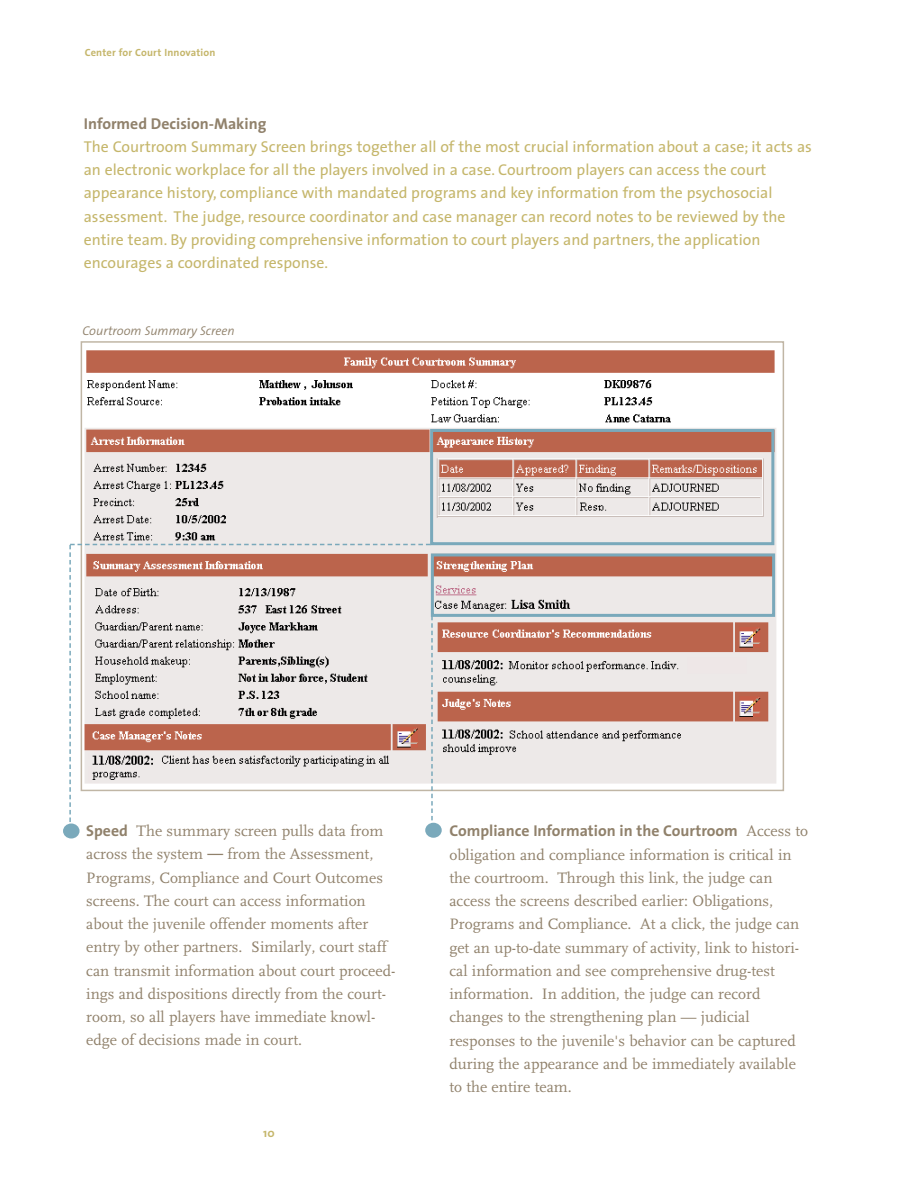
<style>
.page{position:relative;width:918px;height:1188px;background:#fff}
.page>*{position:absolute;margin:0;border:0;box-sizing:border-box;transform-origin:0 0}
.t1{font:15.75px/23.2px "FF Scala";color:#90816b}
.t2{font:15.75px/23.2px "The Sans";color:#c5b66b}
.t3{font:700 15.75px "The Sans";color:#90816b}
.t4{font:italic 300 12.75px "The Sans";color:#90816b}
.t5{font:700 12px "The Sans";color:#c5b66b}
.t6{font:700 10.5px "The Sans";letter-spacing:.02em;color:#c5b66b}
.s1{font-family:"The Sans";font-weight:700}
.s2{font-family:"The Sans"}
.s3{font-family:"FF Scala";font-weight:400}
</style>
<div class="page">
<img style="left:84px;top:350px;width:692px;height:434px">
<div style="left:63px;top:824px;width:17px;height:15px;background:#7aa9bb;border-radius:50%"></div>
<div style="left:430px;top:429px;width:344px;height:116px;border:3px solid #7aa9bb"></div>
<div style="left:425px;top:823px;width:17px;height:15px;background:#7aa9bb;border-radius:50%"></div>
<svg style="left:69px;top:544px;width:364px;height:286px"></svg>
<div style="left:431px;top:554px;width:344px;height:63px;border:3px solid #7aa9bb"></div>
<p class="t6" style="left:85px;top:48px;width:132px">Center for Court Innovation</p>
<p class="t3" style="left:84px;top:117px;width:184px">Informed Decision-Making</p>
<p class="t2" style="left:84px;top:136px;width:730px">The Courtroom Summary Screen brings together all of the most crucial information about a case; it acts as an electronic workplace for all the players involved in a case. Courtroom players can access the court appearance history, compliance with mandated programs and key information from the psychosocial assessment. The judge, resource coordinator and case manager can record notes to be reviewed by the entire team. By providing comprehensive information to court players and partners, the application encourages a coordinated response.</p>
<p class="t4" style="left:82px;top:326px;width:154px">Courtroom Summary Screen</p>
<p class="t1" style="left:86px;top:821px;width:311px"><span class="s1">Speed</span> The summary screen pulls data from across the system <span class="s2">—</span> from the Assessment, Programs, Compliance and Court Outcomes screens. The court can access information about the juvenile offender moments after entry by other partners. Similarly, court staff can transmit information about court proceed&shy;ings and dispositions directly from the court&shy;room, so all players have immediate knowl&shy;edge of decisions made in court.</p>
<p class="t3" style="left:449px;top:825px;width:360px">Compliance Information in the Courtroom <span class="s3">Access to</span></p>
<p class="t1" style="left:449px;top:844px;width:352px">obligation and compliance information is critical in the courtroom. Through this link, the judge can access the screens described earlier: Obligations, Programs and Compliance. At a click, the judge can get an up-to-date summary of activity, link to histori&shy;cal information and see comprehensive drug-test information. In addition, the judge can record changes to the strengthening plan — judicial responses to the juvenile's behavior can be captured during the appearance and be immediately available to the entire team.</p>
<p class="t5" style="left:263px;top:1128px;width:13px">10</p>
</div>
